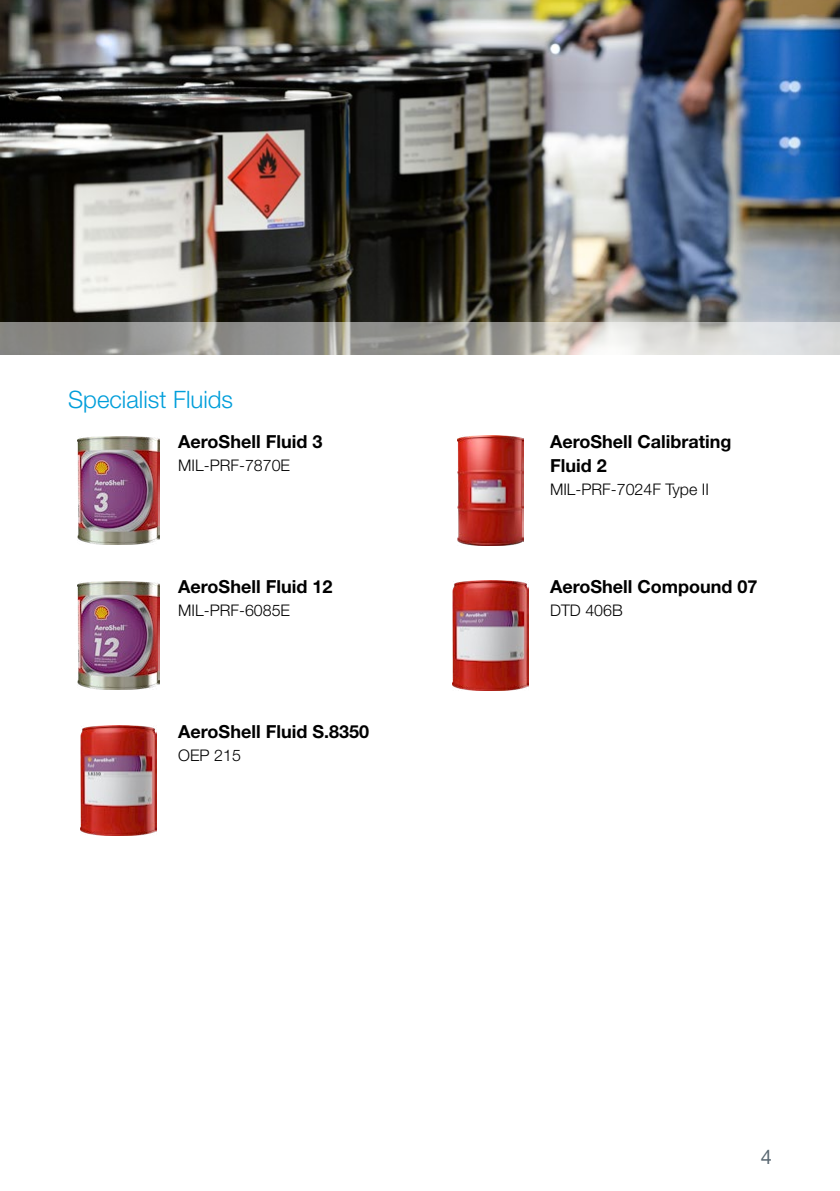
<style>
.page{position:relative;width:840px;height:1191px;background:#fff}
.page>*{position:absolute;margin:0;border:0;box-sizing:border-box;transform-origin:0 0}
.Paragraph_header{font:300 24px "Helvetica Neue LT Std";color:#009eda}
.t1{font:20px "Helvetica Neue LT Std";color:#596771}
.Product_Name{font:700 18px/24px "Helvetica Neue LT Std";color:#000}
.Product_info{font:300 16px "Helvetica Neue LT Std";color:#000}
</style>
<div class="page">
<img style="left:77px;top:436px;width:83px;height:108px">
<img style="left:77px;top:581px;width:83px;height:108px">
<img style="left:80px;top:725px;width:77px;height:110px">
<img style="left:457px;top:435px;width:65px;height:110px">
<img style="left:452px;top:580px;width:76px;height:110px">
<img style="left:0;top:0;width:839px;height:323px">
<svg style="left:0;top:323px;width:839px;height:32px;background:#b0afab"></svg>
<p class="Paragraph_header" style="left:68px;top:385px;width:166px">Specialist Fluids</p>
<p class="Product_Name" style="left:178px;top:429px;width:145px">AeroShell Fluid 3</p>
<p class="Product_info" style="left:178px;top:456px;width:113px">MIL-PRF-7870E</p>
<p class="Product_Name" style="left:178px;top:574px;width:155px">AeroShell Fluid 12</p>
<p class="Product_info" style="left:178px;top:600px;width:113px">MIL-PRF-6085E</p>
<p class="Product_Name" style="left:178px;top:719px;width:192px">AeroShell Fluid S.8350</p>
<p class="Product_info" style="left:178px;top:745px;width:64px">OEP 215</p>
<p class="Product_Name" style="left:549px;top:429px;width:183px">AeroShell Calibrating<br>Fluid 2</p>
<p class="Product_info" style="left:549px;top:480px;width:160px">MIL-PRF-7024F Type II</p>
<p class="Product_Name" style="left:549px;top:574px;width:209px">AeroShell Compound 07</p>
<p class="Product_info" style="left:549px;top:600px;width:74px">DTD 406B</p>
<p class="t1" style="left:760px;top:1145px;width:13px">4</p>
</div>
